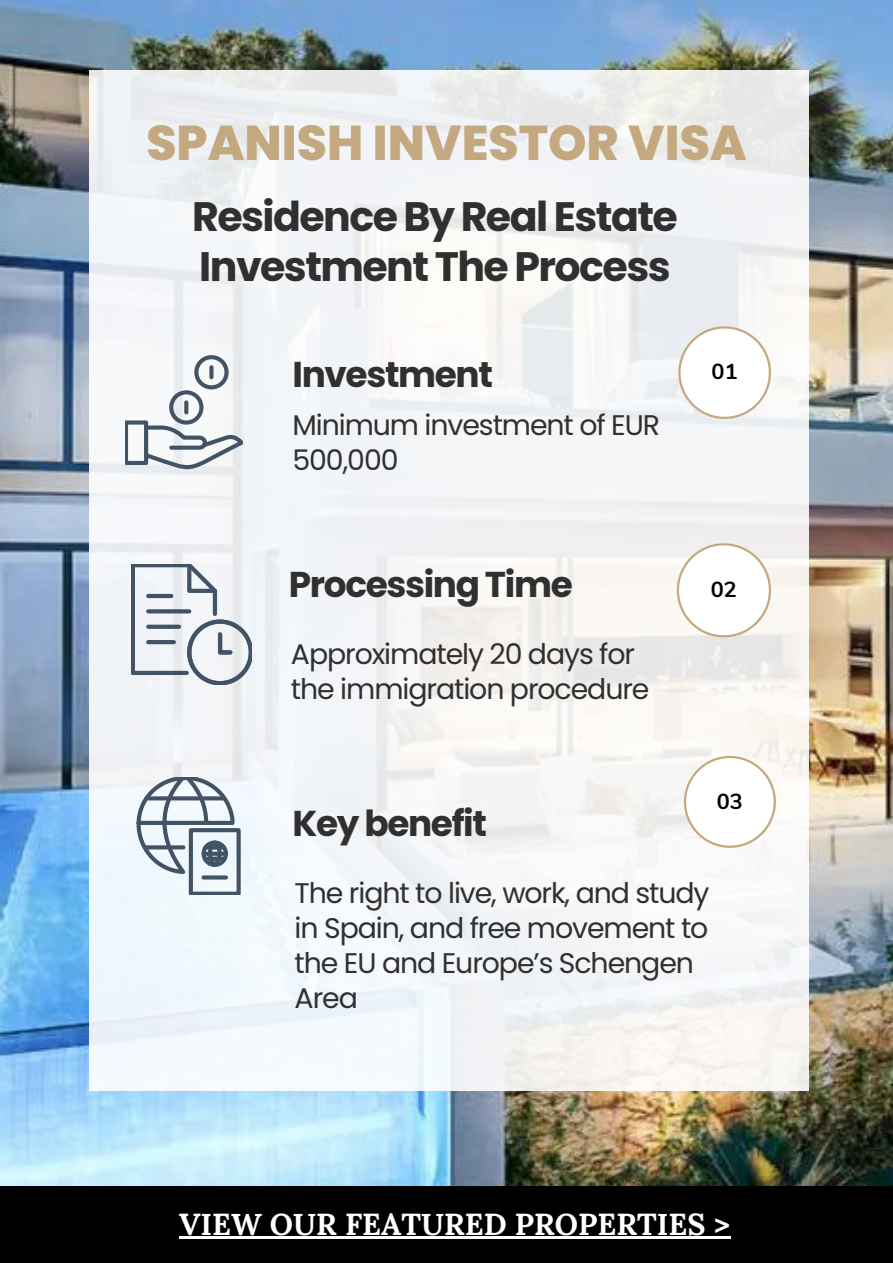
<style>
.page{position:relative;width:893px;height:1263px;background:#fff}
.page>*{position:absolute;margin:0;border:0;box-sizing:border-box;transform-origin:0 0}
.t1{font:800 48.82px "Poppins";color:#c4a87f}
.t2{font:700 41.1px/50.1px "Poppins";letter-spacing:-.04em;color:#303030}
.t3{font:700 35.85px "Poppins";letter-spacing:-.04em;color:#303030}
.t4{font:700 30.3px "Lora";color:#fff}
.t5{font:28.35px/34.9px "Poppins";letter-spacing:-.04em;color:#303030}
.t6{font:700 21.75px "Nunito";color:#000}
</style>
<div class="page">
<img style="left:0;top:0;width:893px;height:1187px">
<div style="left:90px;top:70px;width:719px;height:1020px;background:linear-gradient(to right,#f1f5f9,#f4f3f1)"></div>
<svg style="left:678px;top:326px;width:93px;height:93px"></svg>
<svg style="left:677px;top:543px;width:94px;height:94px"></svg>
<svg style="left:684px;top:756px;width:92px;height:92px"></svg>
<svg style="left:125px;top:353px;width:118px;height:118px"></svg>
<svg style="left:184px;top:402px;width:4px;height:10px"></svg>
<svg style="left:209px;top:367px;width:4px;height:10px"></svg>
<svg style="left:132px;top:564px;width:120px;height:120px"></svg>
<svg style="left:134px;top:777px;width:107px;height:118px"></svg>
<div style="left:0;top:1187px;width:893px;height:76px;background:#000"></div>
<hr style="left:179px;top:1236px;width:551px;height:3px;background:#fff">
<p class="t1" style="left:146px;top:108px;width:602px">SPANISH INVESTOR VISA</p>
<p class="t2" style="left:192px;top:191px;width:487px">Residence By Real Estate<br>Investment The Process</p>
<p class="t3" style="left:292px;top:349px;width:202px">Investment</p>
<p class="t5" style="left:292px;top:408px;width:369px">Minimum investment of EUR<br>500,000</p>
<p class="t3" style="left:289px;top:560px;width:285px">Processing Time</p>
<p class="t5" style="left:291px;top:637px;width:360px">Approximately 20 days for the immigration procedure</p>
<p class="t6" style="left:711px;top:357px;width:28px">01</p>
<p class="t6" style="left:711px;top:575px;width:28px">02</p>
<p class="t3" style="left:292px;top:798px;width:196px">Key benefit</p>
<p class="t5" style="left:295px;top:876px;width:416px">The right to live, work, and study in Spain, and free movement to the EU and Europe’s Schengen<br>Area</p>
<p class="t6" style="left:717px;top:787px;width:28px">03</p>
<p class="t4" style="left:179px;top:1204px;width:552px">VIEW OUR FEATURED PROPERTIES &gt;</p>
</div>
